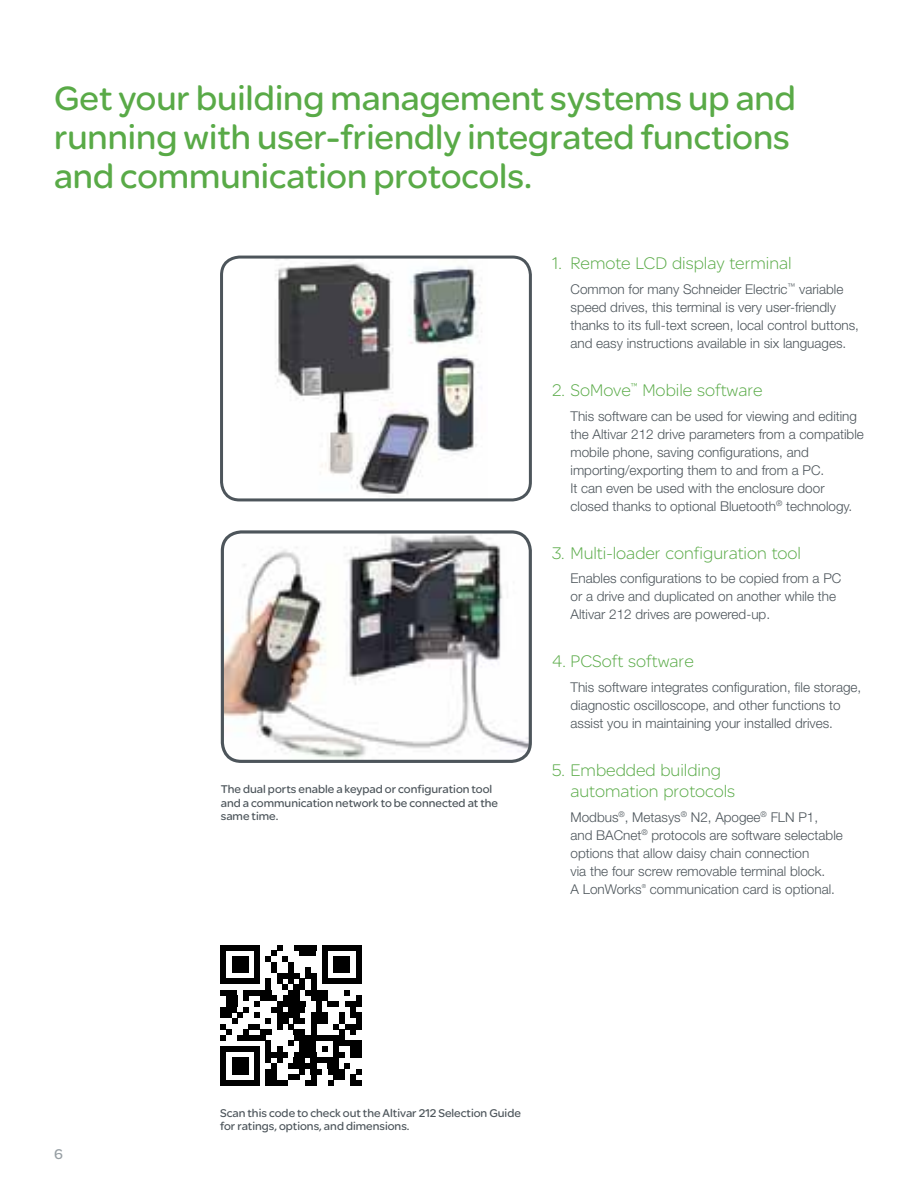
<style>
.page{position:relative;width:918px;height:1188px;background:#fff}
.page>*{position:absolute;margin:0;border:0;box-sizing:border-box;transform-origin:0 0}
.t1{font:36px/39px "SE Optimist";color:#59aa47}
.t2{font:300 18px/21px "SE Optimist";color:#59aa47}
.t3{font:15px "SE Optimist";color:#979fa4}
.t4{font:300 13.5px/18px "Helvetica Neue LT Std";color:#4d555b}
.t5{font:12px/13.5px "SE Optimist";color:#4d555b}
.t6{font:300 5.55px "Helvetica Neue LT Std";color:#4d555b}
</style>
<div class="page">
<img style="left:275px;top:263px;width:207px;height:234px">
<div style="left:220px;top:256px;width:312px;height:245px;border:3px solid #4d555b;border-radius:18px"></div>
<img style="left:222px;top:534px;width:306px;height:227px">
<div style="left:221px;top:530px;width:311px;height:233px;border:3px solid #4d555b;border-radius:19px"></div>
<div style="left:221px;top:1080px;width:39px;height:6px;background:#000"></div>
<div style="left:266px;top:1080px;width:22px;height:6px;background:#000"></div>
<div style="left:305px;top:1080px;width:11px;height:6px;background:#000"></div>
<svg style="left:328px;top:1080px;width:5px;height:6px"></svg>
<div style="left:350px;top:1080px;width:12px;height:6px;background:#000"></div>
<div style="left:266px;top:1075px;width:11px;height:5px;background:#000"></div>
<div style="left:288px;top:1075px;width:11px;height:5px;background:#000"></div>
<svg style="left:311px;top:1075px;width:5px;height:5px"></svg>
<div style="left:333px;top:1075px;width:12px;height:5px;background:#000"></div>
<div style="left:232px;top:1069px;width:17px;height:6px;background:#000"></div>
<div style="left:266px;top:1069px;width:11px;height:6px;background:#000"></div>
<svg style="left:299px;top:1069px;width:6px;height:6px"></svg>
<div style="left:311px;top:1069px;width:11px;height:6px;background:#000"></div>
<div style="left:328px;top:1069px;width:17px;height:6px;background:#000"></div>
<div style="left:232px;top:1063px;width:17px;height:6px;background:#000"></div>
<div style="left:288px;top:1063px;width:28px;height:6px;background:#000"></div>
<div style="left:328px;top:1063px;width:11px;height:6px;background:#000"></div>
<svg style="left:345px;top:1063px;width:17px;height:17px"></svg>
<div style="left:232px;top:1058px;width:17px;height:5px;background:#000"></div>
<svg style="left:266px;top:1058px;width:17px;height:11px"></svg>
<div style="left:294px;top:1058px;width:11px;height:5px;background:#000"></div>
<div style="left:311px;top:1058px;width:28px;height:5px;background:#000"></div>
<svg style="left:221px;top:1052px;width:5px;height:28px"></svg>
<svg style="left:254px;top:1052px;width:6px;height:28px"></svg>
<div style="left:266px;top:1052px;width:22px;height:6px;background:#000"></div>
<div style="left:294px;top:1052px;width:22px;height:6px;background:#000"></div>
<div style="left:333px;top:1052px;width:12px;height:6px;background:#000"></div>
<div style="left:350px;top:1052px;width:12px;height:6px;background:#000"></div>
<div style="left:221px;top:1046px;width:39px;height:6px;background:#000"></div>
<div style="left:299px;top:1046px;width:17px;height:6px;background:#000"></div>
<svg style="left:322px;top:1046px;width:17px;height:6px"></svg>
<div style="left:350px;top:1046px;width:12px;height:6px;background:#000"></div>
<svg style="left:266px;top:1041px;width:5px;height:11px"></svg>
<svg style="left:277px;top:1041px;width:17px;height:11px"></svg>
<div style="left:299px;top:1041px;width:17px;height:5px;background:#000"></div>
<div style="left:333px;top:1041px;width:29px;height:5px;background:#000"></div>
<div style="left:237px;top:1035px;width:29px;height:6px;background:#000"></div>
<div style="left:294px;top:1035px;width:51px;height:6px;background:#000"></div>
<div style="left:260px;top:1029px;width:11px;height:6px;background:#000"></div>
<div style="left:294px;top:1029px;width:11px;height:6px;background:#000"></div>
<svg style="left:277px;top:1024px;width:17px;height:5px"></svg>
<svg style="left:311px;top:1024px;width:5px;height:11px"></svg>
<svg style="left:266px;top:1018px;width:5px;height:6px"></svg>
<div style="left:277px;top:1018px;width:11px;height:6px;background:#000"></div>
<div style="left:294px;top:1018px;width:11px;height:6px;background:#000"></div>
<div style="left:311px;top:1018px;width:17px;height:6px;background:#000"></div>
<div style="left:277px;top:1012px;width:22px;height:6px;background:#000"></div>
<div style="left:311px;top:1012px;width:17px;height:6px;background:#000"></div>
<div style="left:271px;top:1007px;width:12px;height:5px;background:#000"></div>
<div style="left:288px;top:1007px;width:17px;height:5px;background:#000"></div>
<svg style="left:333px;top:1007px;width:29px;height:28px"></svg>
<div style="left:277px;top:1001px;width:28px;height:6px;background:#000"></div>
<svg style="left:316px;top:1001px;width:6px;height:11px"></svg>
<div style="left:328px;top:1001px;width:11px;height:6px;background:#000"></div>
<div style="left:345px;top:1001px;width:17px;height:6px;background:#000"></div>
<svg style="left:221px;top:996px;width:39px;height:45px"></svg>
<div style="left:260px;top:996px;width:17px;height:5px;background:#000"></div>
<div style="left:283px;top:996px;width:16px;height:5px;background:#000"></div>
<div style="left:311px;top:996px;width:17px;height:5px;background:#000"></div>
<svg style="left:356px;top:996px;width:6px;height:5px"></svg>
<div style="left:221px;top:990px;width:16px;height:6px;background:#000"></div>
<div style="left:243px;top:990px;width:28px;height:6px;background:#000"></div>
<div style="left:288px;top:990px;width:11px;height:6px;background:#000"></div>
<div style="left:305px;top:990px;width:23px;height:6px;background:#000"></div>
<svg style="left:345px;top:990px;width:5px;height:6px"></svg>
<div style="left:221px;top:979px;width:39px;height:5px;background:#000"></div>
<svg style="left:266px;top:979px;width:5px;height:11px"></svg>
<svg style="left:277px;top:979px;width:28px;height:11px"></svg>
<svg style="left:311px;top:979px;width:5px;height:11px"></svg>
<div style="left:322px;top:979px;width:40px;height:5px;background:#000"></div>
<div style="left:277px;top:973px;width:22px;height:6px;background:#000"></div>
<div style="left:305px;top:973px;width:11px;height:6px;background:#000"></div>
<div style="left:232px;top:967px;width:17px;height:6px;background:#000"></div>
<svg style="left:305px;top:967px;width:6px;height:6px"></svg>
<div style="left:333px;top:967px;width:17px;height:6px;background:#000"></div>
<div style="left:232px;top:962px;width:17px;height:5px;background:#000"></div>
<div style="left:333px;top:962px;width:17px;height:5px;background:#000"></div>
<div style="left:232px;top:956px;width:17px;height:6px;background:#000"></div>
<div style="left:333px;top:956px;width:17px;height:6px;background:#000"></div>
<svg style="left:221px;top:950px;width:5px;height:29px"></svg>
<svg style="left:254px;top:950px;width:6px;height:29px"></svg>
<div style="left:299px;top:950px;width:17px;height:6px;background:#000"></div>
<svg style="left:322px;top:950px;width:6px;height:29px"></svg>
<svg style="left:356px;top:950px;width:6px;height:29px"></svg>
<div style="left:221px;top:945px;width:39px;height:5px;background:#000"></div>
<svg style="left:266px;top:945px;width:28px;height:28px"></svg>
<div style="left:294px;top:945px;width:22px;height:5px;background:#000"></div>
<div style="left:322px;top:945px;width:40px;height:5px;background:#000"></div>
<hr style="left:917px;top:996px;width:1px;height:192px;background:#b2a399">
<h1 class="t1" style="left:54px;top:78px;width:743px">Get your building management systems up and running with user-friendly integrated functions and communication protocols.</h1>
<p class="t3" style="left:54px;top:1144px;width:10px">6</p>
<p class="t5" style="left:221px;top:782px;width:279px">The dual ports enable a keypad or configuration tool and a communication network to be connected at the same time.</p>
<h2 class="t2" style="left:552px;top:252px;width:241px">1. Remote LCD display terminal</h2>
<p class="t4" style="left:571px;top:280px;width:290px">Common for many Schneider Electric<sup>™</sup> variable speed drives, this terminal is very user-friendly thanks to its full-text screen, local control buttons, and easy instructions available in six languages.</p>
<h2 class="t2" style="left:552px;top:379px;width:212px">2. SoMove<sup>™</sup> Mobile software</h2>
<p class="t4" style="left:571px;top:407px;width:295px">This software can be used for viewing and editing the Altivar 212 drive parameters from a compatible mobile phone, saving configurations, and importing/exporting them to and from a PC.<br>It can even be used with the enclosure door closed thanks to optional Bluetooth<sup>®</sup> technology.</p>
<h2 class="t2" style="left:552px;top:542px;width:250px">3. Multi-loader configuration tool</h2>
<p class="t4" style="left:571px;top:569px;width:272px">Enables configurations to be copied from a PC or a drive and duplicated on another while the<br>Altivar 212 drives are powered-up.</p>
<h2 class="t2" style="left:552px;top:651px;width:143px">4. PCSoft software</h2>
<p class="t4" style="left:571px;top:678px;width:292px">This software integrates configuration, file storage, diagnostic oscilloscope, and other functions to assist you in maintaining your installed drives.</p>
<h2 class="t2" style="left:571px;top:759px;width:166px;text-indent:-18px">5. Embedded building automation protocols</h2>
<p class="t4" style="left:571px;top:808px;width:274px">Modbus<sup>®</sup>, Metasys<sup>®</sup> N2, Apogee<sup>®</sup> FLN P1, and BACnet<sup>®</sup> protocols are software selectable options that allow daisy chain connection<br>via the four screw removable terminal block.<br>A LonWorks</p>
<p class="t6" style="left:642px;top:882px;width:6px">®</p>
<p class="t4" style="left:650px;top:880px;width:187px">communication card is optional.</p>
<p class="t5" style="left:220px;top:1106px;width:302px">Scan this code to check out the Altivar 212 Selection Guide for ratings, options, and dimensions.</p>
</div>
